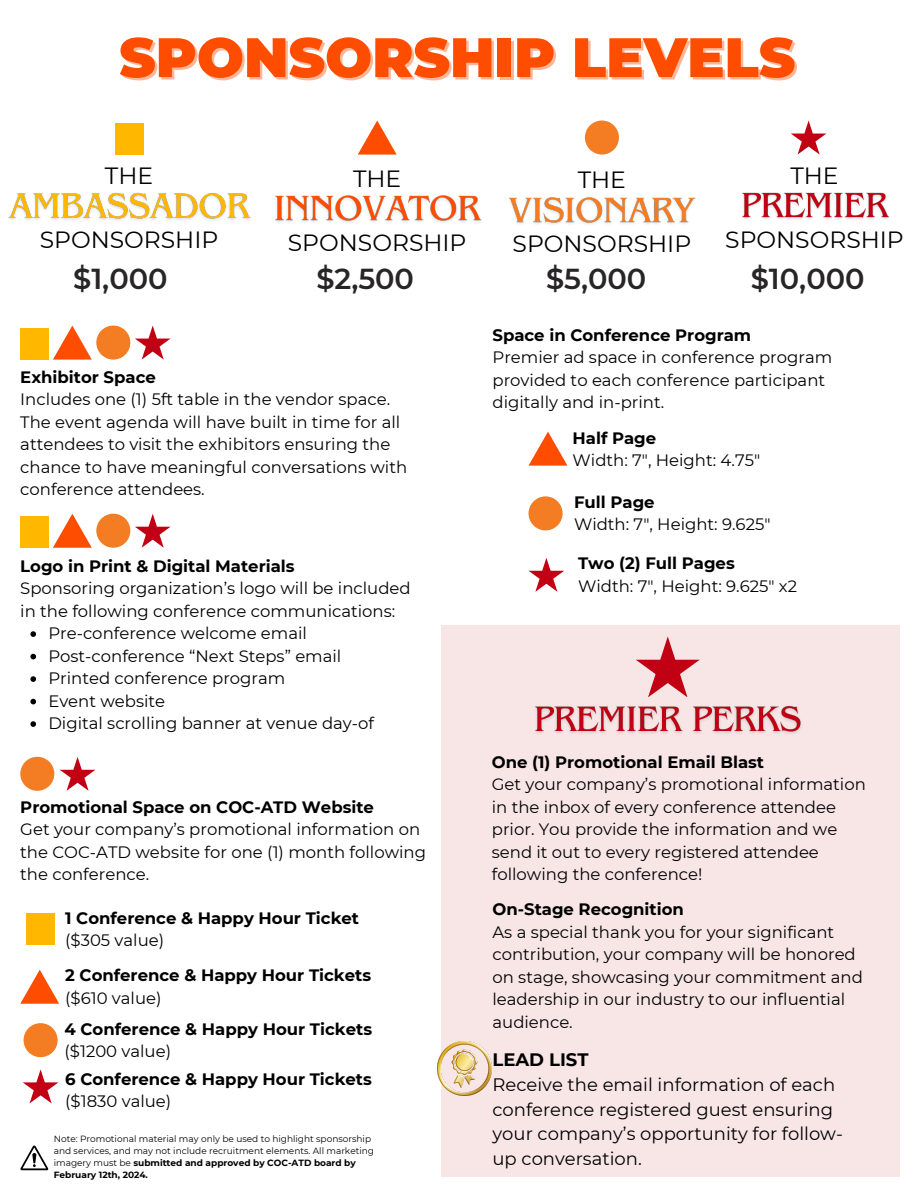
<style>
.page{position:relative;width:918px;height:1188px;background:#fff}
.page>*{position:absolute;margin:0;border:0;box-sizing:border-box;transform-origin:0 0}
.t1{font:900 55.5px "Montserrat";color:#ff4d00}
.t2{font:600 28.8px "Montserrat";color:#272525}
.t3{font:23.4px "Montserrat";color:#000}
.t4{font:18px/24.8px "Montserrat";color:#000}
.t5{font:700 18px "Montserrat";color:#000}
.t6{font:16.5px/22.5px "Montserrat";color:#000}
.t7{font:700 16.5px "Montserrat";color:#000}
.t8{font:9px/12px "Montserrat";color:#000}
.s1{font-weight:700}
</style>
<div class="page">
<div style="left:585px;top:121px;width:34px;height:34px;background:#f47c23;border-radius:50%"></div>
<svg style="left:791px;top:121px;width:35px;height:34px"></svg>
<svg style="left:358px;top:121px;width:39px;height:34px"></svg>
<div style="left:115px;top:123px;width:28px;height:32px;background:#ffb700"></div>
<img style="left:8px;top:192px;width:243px;height:29px">
<img style="left:275px;top:195px;width:207px;height:28px">
<img style="left:509px;top:197px;width:187px;height:27px">
<img style="left:742px;top:192px;width:148px;height:28px">
<div style="left:96px;top:326px;width:34px;height:34px;background:#f47c23;border-radius:50%"></div>
<svg style="left:53px;top:326px;width:39px;height:34px"></svg>
<div style="left:20px;top:328px;width:28px;height:32px;background:#ffb700"></div>
<svg style="left:135px;top:326px;width:36px;height:34px"></svg>
<svg style="left:30px;top:631px;width:6px;height:6px"></svg>
<svg style="left:30px;top:654px;width:6px;height:5px"></svg>
<svg style="left:30px;top:676px;width:6px;height:6px"></svg>
<svg style="left:30px;top:699px;width:6px;height:5px"></svg>
<svg style="left:30px;top:721px;width:6px;height:6px"></svg>
<div style="left:96px;top:514px;width:34px;height:34px;background:#f47c23;border-radius:50%"></div>
<svg style="left:53px;top:514px;width:39px;height:34px"></svg>
<div style="left:20px;top:516px;width:28px;height:32px;background:#ffb700"></div>
<svg style="left:135px;top:514px;width:36px;height:34px"></svg>
<div style="left:24px;top:1023px;width:34px;height:34px;background:#f47c23;border-radius:50%"></div>
<svg style="left:20px;top:970px;width:39px;height:34px"></svg>
<div style="left:27px;top:913px;width:28px;height:32px;background:#ffb700"></div>
<svg style="left:23px;top:1069px;width:35px;height:34px"></svg>
<div style="left:20px;top:757px;width:34px;height:34px;background:#f47c23;border-radius:50%"></div>
<svg style="left:60px;top:757px;width:35px;height:34px"></svg>
<div style="left:441px;top:625px;width:458px;height:551px;background:#f8e6e7"></div>
<svg style="left:636px;top:636px;width:64px;height:61px"></svg>
<svg style="left:529px;top:432px;width:38px;height:34px"></svg>
<div style="left:529px;top:496px;width:34px;height:34px;background:#f47c23;border-radius:50%"></div>
<svg style="left:529px;top:558px;width:35px;height:34px"></svg>
<img style="left:437px;top:1042px;width:54px;height:54px">
<svg style="left:20px;top:1146px;width:28px;height:24px"></svg>
<img style="left:535px;top:705px;width:266px;height:29px">
<p class="t1" style="left:119px;top:23px;width:678px">SPONSORSHIP LEVELS</p>
<p class="t3" style="left:105px;top:161px;width:50px">THE</p>
<p class="t3" style="left:40px;top:225px;width:180px">SPONSORSHIP</p>
<p class="t3" style="left:353px;top:164px;width:50px">THE</p>
<p class="t3" style="left:288px;top:228px;width:180px">SPONSORSHIP</p>
<p class="t3" style="left:578px;top:166px;width:50px">THE</p>
<p class="t3" style="left:513px;top:229px;width:180px">SPONSORSHIP</p>
<p class="t3" style="left:790px;top:161px;width:50px">THE</p>
<p class="t3" style="left:725px;top:225px;width:180px">SPONSORSHIP</p>
<p class="t2" style="left:73px;top:261px;width:96px">$1,000</p>
<p class="t2" style="left:316px;top:261px;width:99px">$2,500</p>
<p class="t2" style="left:546px;top:261px;width:102px">$5,000</p>
<p class="t2" style="left:751px;top:261px;width:115px">$10,000</p>
<p class="t7" style="left:20px;top:367px;width:137px">Exhibitor Space</p>
<p class="t6" style="left:20px;top:388px;width:371px">Includes one (1) 5ft table in the vendor space.</p>
<p class="t6" style="left:20px;top:411px;width:388px">The event agenda will have built in time for all attendees to visit the exhibitors ensuring the chance to have meaningful conversations with conference attendees.</p>
<p class="t7" style="left:20px;top:556px;width:276px">Logo in Print &amp; Digital Materials</p>
<p class="t6" style="left:20px;top:577px;width:392px">Sponsoring organization’s logo will be included in the following conference communications:</p>
<p class="t6" style="left:48px;top:622px;width:260px">Pre-conference welcome email</p>
<p class="t6" style="left:48px;top:644px;width:295px">Post-conference “Next Steps” email</p>
<p class="t6" style="left:48px;top:667px;width:239px">Printed conference program</p>
<p class="t6" style="left:48px;top:689px;width:118px">Event website</p>
<p class="t6" style="left:48px;top:712px;width:327px">Digital scrolling banner at venue day-of</p>
<p class="t7" style="left:20px;top:797px;width:355px">Promotional Space on COC-ATD Website</p>
<p class="t6" style="left:20px;top:818px;width:407px">Get your company’s promotional information on the COC-ATD website for one (1) month following the conference.</p>
<p class="t7" style="left:65px;top:908px;width:295px">1 Conference &amp; Happy Hour Ticket</p>
<p class="t6" style="left:65px;top:929px;width:101px">($305 value)</p>
<p class="t7" style="left:65px;top:965px;width:307px">2 Conference &amp; Happy Hour Tickets</p>
<p class="t6" style="left:65px;top:986px;width:98px">($610 value)</p>
<p class="t7" style="left:65px;top:1019px;width:309px">4 Conference &amp; Happy Hour Tickets</p>
<p class="t6" style="left:65px;top:1040px;width:108px">($1200 value)</p>
<p class="t7" style="left:65px;top:1069px;width:308px">6 Conference &amp; Happy Hour Tickets</p>
<p class="t6" style="left:65px;top:1090px;width:108px">($1830 value)</p>
<p class="t8" style="left:54px;top:1133px;width:322px">Note: Promotional material may only be used to highlight sponsorship and services, and may not include recruitment elements. All marketing imagery must be <span class="s1">submitted and approved by COC-ATD board by February 12th, 2024.</span></p>
<p class="t7" style="left:493px;top:325px;width:260px">Space in Conference Program</p>
<p class="t6" style="left:493px;top:346px;width:341px">Premier ad space in conference program provided to each conference participant digitally and in-print.</p>
<p class="t7" style="left:573px;top:428px;width:85px">Half Page</p>
<p class="t6" style="left:573px;top:449px;width:189px">Width: 7", Height: 4.75"</p>
<p class="t7" style="left:574px;top:492px;width:82px">Full Page</p>
<p class="t6" style="left:574px;top:513px;width:198px">Width: 7", Height: 9.625"</p>
<p class="t7" style="left:578px;top:553px;width:158px">Two (2) Full Pages</p>
<p class="t6" style="left:578px;top:574px;width:220px">Width: 7", Height: 9.625" x2</p>
<p class="t7" style="left:492px;top:752px;width:274px">One (1) Promotional Email Blast</p>
<p class="t6" style="left:492px;top:773px;width:376px">Get your company’s promotional information in the inbox of every conference attendee prior. You provide the information and we send it out to every registered attendee following the conference!</p>
<p class="t7" style="left:493px;top:899px;width:193px">On-Stage Recognition</p>
<p class="t6" style="left:493px;top:921px;width:372px">As a special thank you for your significant contribution, your company will be honored on stage, showcasing your commitment and leadership in our industry to our influential audience.</p>
<p class="t5" style="left:493px;top:1049px;width:98px">LEAD LIST</p>
<p class="t4" style="left:493px;top:1072px;width:352px">Receive the email information of each conference registered guest ensuring your company’s opportunity for follow&shy;up conversation.</p>
</div>
